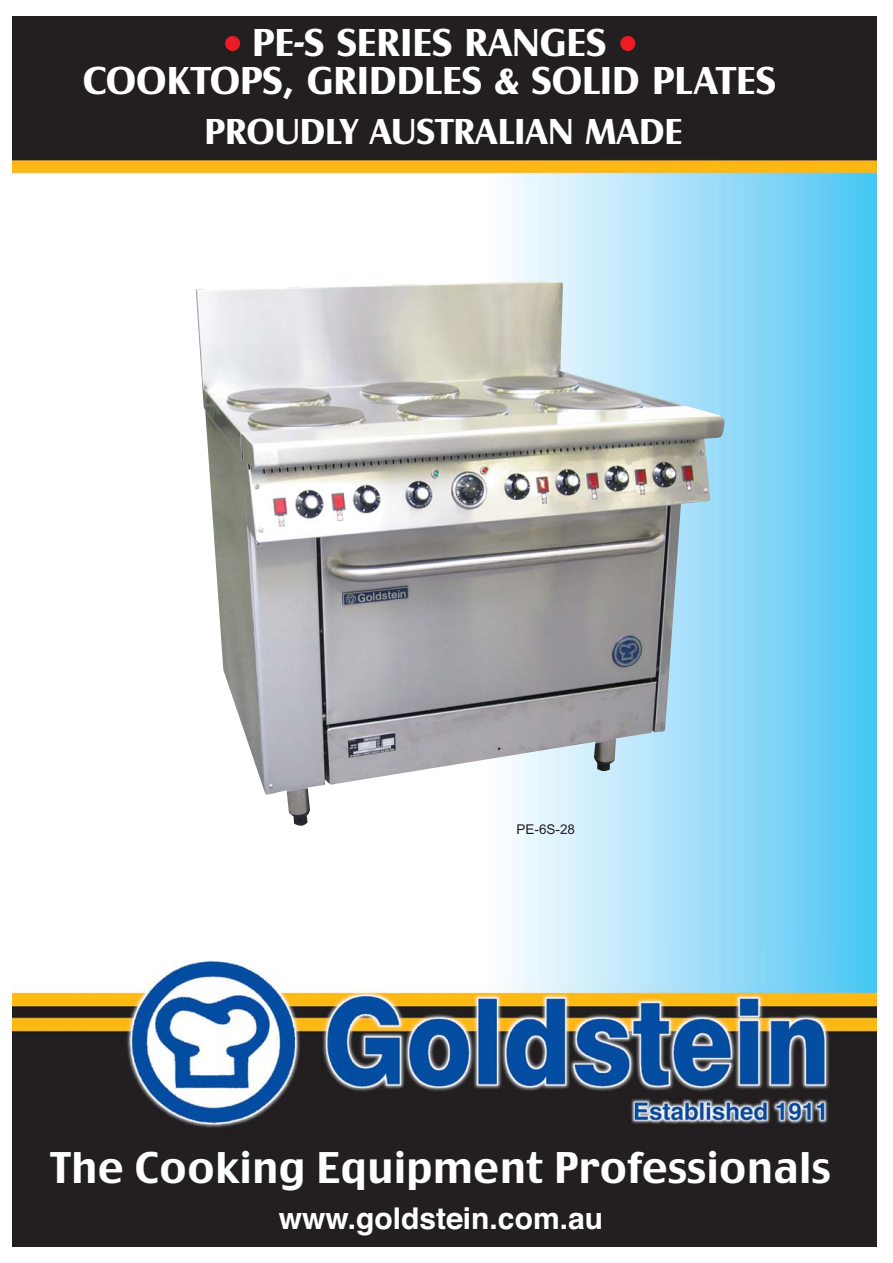
<style>
.page{position:relative;width:893px;height:1263px;background:#fff}
.page>*{position:absolute;margin:0;border:0;box-sizing:border-box;transform-origin:0 0}
.t1{font:42px "Charcoal";color:#fff}
.t2{font:700 40.5px/37.5px "Castle T";color:#fff;text-align:center}
.t3{font:700 37.5px "Castle T";color:#fff}
.t4{font:700 30px "Helvetica";color:#fff}
.t5{font:13.5px "Arial";color:#231f20}
</style>
<div class="page">
<img style="left:12px;top:16px;width:864px;height:1230px">
<div style="left:225px;top:36px;width:15px;height:15px;background:#ed1c24;border-radius:50%"></div>
<div style="left:620px;top:36px;width:15px;height:15px;background:#ed1c24;border-radius:50%"></div>
<img style="left:196px;top:281px;width:529px;height:546px">
<p class="t2" style="left:83px;top:28px;width:694px">PE-S SERIES RANGES<br>COOKTOPS, GRIDDLES &amp; SOLID PLATES</p>
<p class="t3" style="left:204px;top:119px;width:479px">PROUDLY AUSTRALIAN MADE</p>
<p class="t5" style="left:516px;top:821px;width:60px">PE-6S-28</p>
<p class="t1" style="left:50px;top:1144px;width:782px">The Cooking Equipment Professionals</p>
<p class="t4" style="left:279px;top:1207px;width:325px">www.goldstein.com.au</p>
</div>
